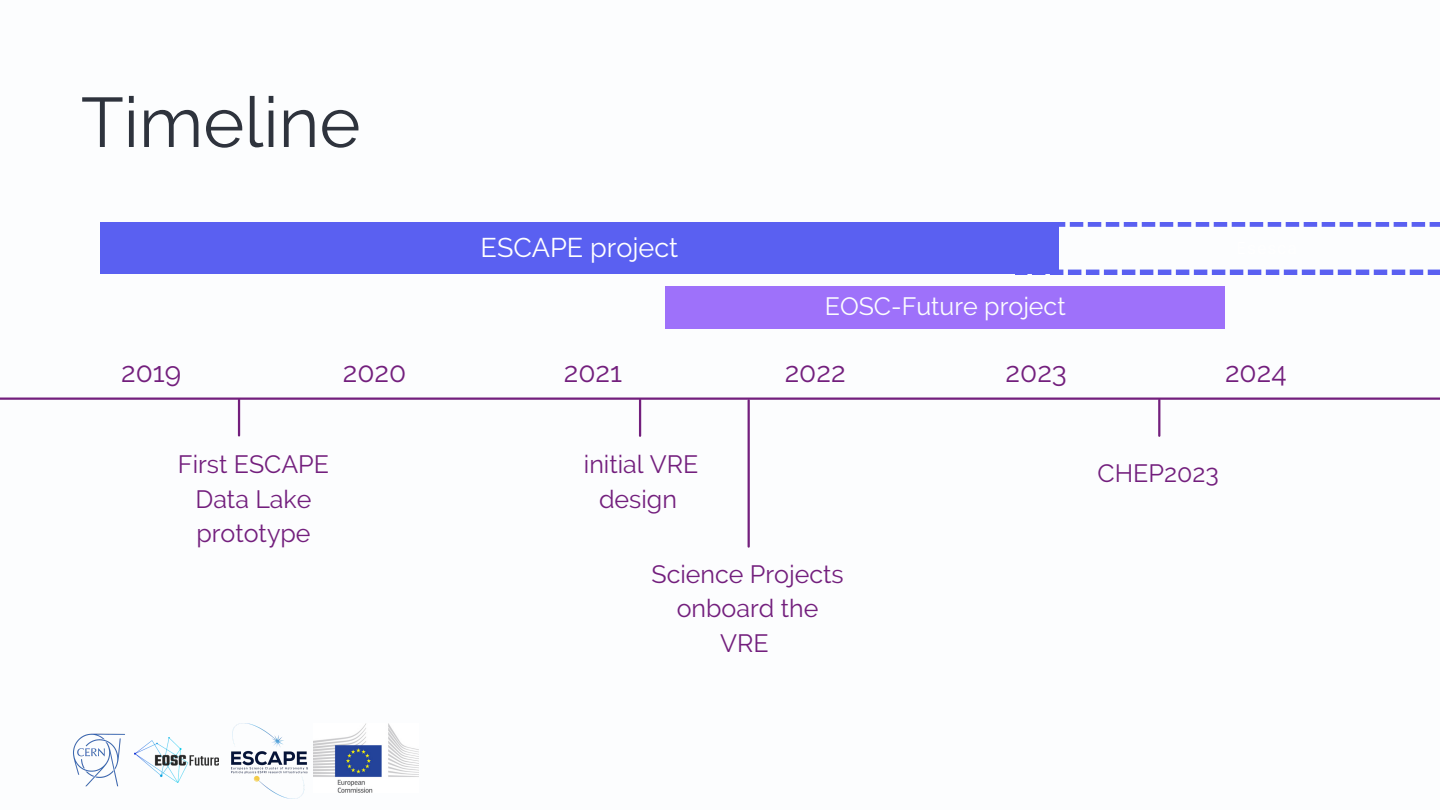
<style>
.page{position:relative;width:1440px;height:810px;background:#fff}
.page>*{position:absolute;margin:0;border:0;box-sizing:border-box;transform-origin:0 0}
.t1{font:70px "Raleway";color:#2e333d}
.t2{font:28px "Raleway";color:#731f7d}
.t3{font:27px "Raleway";color:#fff}
.t4{font:25px/34.5px "Raleway";color:#731f7d;text-align:center}
.t5{font:25px "Raleway";color:#fcfdfe}
</style>
<div class="page">
<hr style="left:0;top:398px;width:1440px;height:2px;background:#731f7d">
<hr style="left:238px;top:399px;width:2px;height:36px;background:#731f7d">
<hr style="left:639px;top:400px;width:2px;height:36px;background:#731f7d">
<hr style="left:748px;top:400px;width:2px;height:147px;background:#731f7d">
<hr style="left:1158px;top:400px;width:2px;height:36px;background:#731f7d">
<div style="left:100px;top:222px;width:959px;height:52px;background:#5a60f1"></div>
<div style="left:666px;top:286px;width:559px;height:42px;background:#9e71fa"></div>
<img style="left:146px;top:737px;width:73px;height:46px">
<img style="left:73px;top:734px;width:73px;height:52px">
<img style="left:232px;top:724px;width:75px;height:74px">
<img style="left:314px;top:724px;width:105px;height:69px">
<svg style="left:1059px;top:222px;width:381px;height:52px"></svg>
<p class="t1" style="left:81px;top:81px;width:281px">Timeline</p>
<p class="t3" style="left:481px;top:232px;width:199px">ESCAPE project</p>
<p class="t5" style="left:825px;top:292px;width:242px">EOSC-Future project</p>
<p class="t2" style="left:121px;top:355px;width:62px">2019</p>
<p class="t2" style="left:343px;top:355px;width:65px">2020</p>
<p class="t2" style="left:564px;top:355px;width:60px">2021</p>
<p class="t2" style="left:785px;top:355px;width:62px">2022</p>
<p class="t2" style="left:1006px;top:355px;width:63px">2023</p>
<p class="t2" style="left:1225px;top:355px;width:63px">2024</p>
<p class="t4" style="left:178px;top:447px;width:153px">First ESCAPE<br>Data Lake prototype</p>
<p class="t4" style="left:584px;top:447px;width:116px">initial VRE design</p>
<p class="t4" style="left:651px;top:557px;width:194px">Science Projects onboard the<br>VRE</p>
<p class="t4" style="left:1098px;top:456px;width:123px">CHEP2023</p>
</div>
